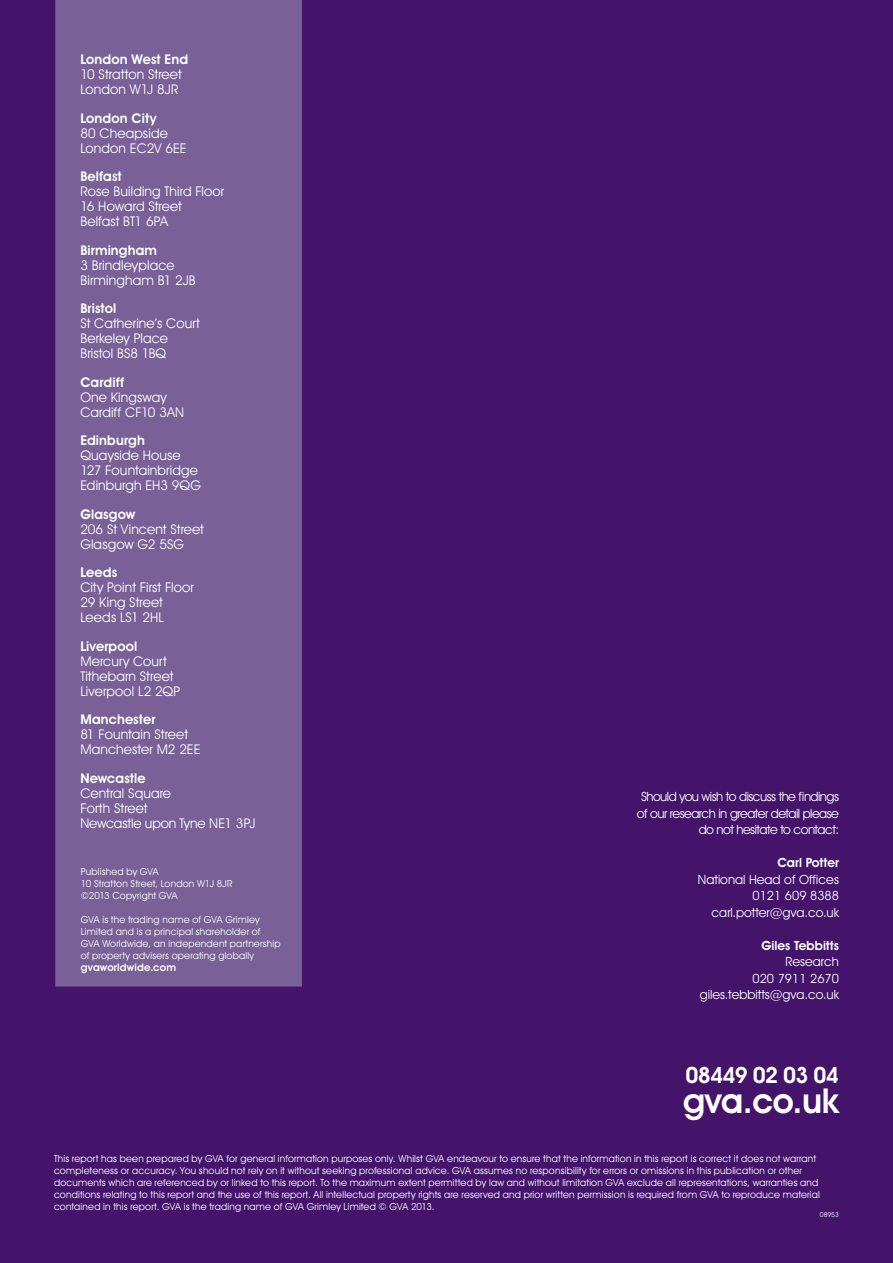
<style>
.page{position:relative;width:893px;height:1263px;background:#44146b}
.page>*{position:absolute;margin:0;border:0;box-sizing:border-box;transform-origin:0 0}
.t1{font:600 34.5px "Avant Garde IT Cby BT";letter-spacing:-.015em;color:#fff}
.t2{font:600 22.5px "Avant Garde IT Cby BT";letter-spacing:-.035em;color:#fff}
.t3{font:13.5px/15px "Avant Garde IT Cby BT";letter-spacing:.01em;color:#fff}
.t4{font:600 13.5px "Avant Garde IT Cby BT";letter-spacing:.01em;color:#fff}
.t5{font:12.75px/16.5px "Avant Garde IT Cby BT";color:#fff;text-align:right}
.t6{font:12.75px/16.5px "Avant Garde IT Cby BT";letter-spacing:-.04em;color:#fff;text-align:right}
.t7{font:600 12.75px "Avant Garde IT Cby BT";color:#fff}
.t8{font:600 10.5px "Avant Garde IT Cby BT";letter-spacing:.015em;color:#fff}
.t9{font:9.75px/12px "Avant Garde IT Cby BT";letter-spacing:.02em;color:#fff}
.t10{font:6.75px "Avant Garde IT Cby BT";color:#fff}
</style>
<div class="page">
<div style="left:55px;top:0;width:247px;height:986px;background:#796097"></div>
<h3 class="t4" style="left:80px;top:51px;width:109px">London West End</h3>
<h3 class="t3" style="left:80px;top:67px;width:103px">10 Stratton Street<br>London W1J 8JR</h3>
<h3 class="t4" style="left:80px;top:110px;width:78px">London City</h3>
<h3 class="t3" style="left:80px;top:125px;width:108px">80 Cheapside<br>London EC2V 6EE</h3>
<h3 class="t4" style="left:80px;top:168px;width:43px">Belfast</h3>
<h3 class="t3" style="left:80px;top:184px;width:145px">Rose Building Third Floor<br>16 Howard Street<br>Belfast BT1 6PA</h3>
<h3 class="t4" style="left:80px;top:242px;width:78px">Birmingham</h3>
<h3 class="t3" style="left:80px;top:257px;width:117px">3 Brindleyplace<br>Birmingham B1 2JB</h3>
<h3 class="t4" style="left:80px;top:300px;width:38px">Bristol</h3>
<h3 class="t3" style="left:80px;top:316px;width:121px">St Catherine’s Court<br>Berkeley Place<br>Bristol BS8 1BQ</h3>
<h3 class="t4" style="left:80px;top:374px;width:45px">Cardiff</h3>
<h3 class="t3" style="left:80px;top:389px;width:105px">One Kingsway<br>Cardiff CF10 3AN</h3>
<h3 class="t4" style="left:80px;top:432px;width:66px">Edinburgh</h3>
<h3 class="t3" style="left:80px;top:448px;width:122px">Quayside House<br>127 Fountainbridge<br>Edinburgh EH3 9QG</h3>
<h3 class="t4" style="left:80px;top:506px;width:57px">Glasgow</h3>
<h3 class="t3" style="left:80px;top:521px;width:125px">206 St Vincent Street<br>Glasgow G2 5SG</h3>
<h3 class="t4" style="left:80px;top:564px;width:38px">Leeds</h3>
<h3 class="t3" style="left:80px;top:580px;width:115px">City Point First Floor<br>29 King Street<br>Leeds LS1 2HL</h3>
<h3 class="t4" style="left:80px;top:638px;width:58px">Liverpool</h3>
<h3 class="t3" style="left:80px;top:653px;width:102px">Mercury Court<br>Tithebarn Street<br>Liverpool L2 2QP</h3>
<h3 class="t4" style="left:80px;top:711px;width:77px">Manchester</h3>
<h3 class="t3" style="left:80px;top:727px;width:122px">81 Fountain Street<br>Manchester M2 2EE</h3>
<h3 class="t4" style="left:80px;top:770px;width:67px">Newcastle</h3>
<h3 class="t3" style="left:80px;top:785px;width:177px">Central Square<br>Forth Street<br>Newcastle upon Tyne NE1 3PJ</h3>
<p class="t9" style="left:81px;top:866px;width:153px">Published by GVA<br>10 Stratton Street, London W1J 8JR ©2013 Copyright GVA</p>
<p class="t9" style="left:81px;top:914px;width:201px">GVA is the trading name of GVA Grimley Limited and is a principal shareholder of GVA Worldwide, an independent partnership of property advisers operating globally</p>
<p class="t8" style="left:81px;top:961px;width:97px">gvaworldwide.com</p>
<h3 class="t6" style="left:637px;top:788px;width:204px">Should you wish to discuss the findings of our research in greater detail please do not hesitate to contact:</h3>
<h3 class="t7" style="left:777px;top:855px;width:63px">Carl Potter</h3>
<h3 class="t5" style="left:698px;top:871px;width:142px">National Head of Offices<br>0121 609 8388 carl.potter@gva.co.uk</h3>
<h3 class="t7" style="left:761px;top:938px;width:79px">Giles Tebbitts</h3>
<h3 class="t5" style="left:700px;top:953px;width:141px">Research<br>020 7911 2670 giles.tebbitts@gva.co.uk</h3>
<h2 class="t2" style="left:686px;top:1062px;width:155px">08449 02 03 04</h2>
<h1 class="t1" style="left:683px;top:1080px;width:157px">gva.co.uk</h1>
<p class="t9" style="left:54px;top:1152px;width:767px">This report has been prepared by GVA for general information purposes only. Whilst GVA endeavour to ensure that the information in this report is correct it does not warrant completeness or accuracy. You should not rely on it without seeking professional advice. GVA assumes no responsibility for errors or omissions in this publication or other documents which are referenced by or linked to this report. To the maximum extent permitted by law and without limitation GVA exclude all representations, warranties and conditions relating to this report and the use of this report. All intellectual property rights are reserved and prior written permission is required from GVA to reproduce material contained in this report. GVA is the trading name of GVA Grimley Limited © GVA 2013.</p>
<p class="t10" style="left:820px;top:1210px;width:21px">08953</p>
</div>
